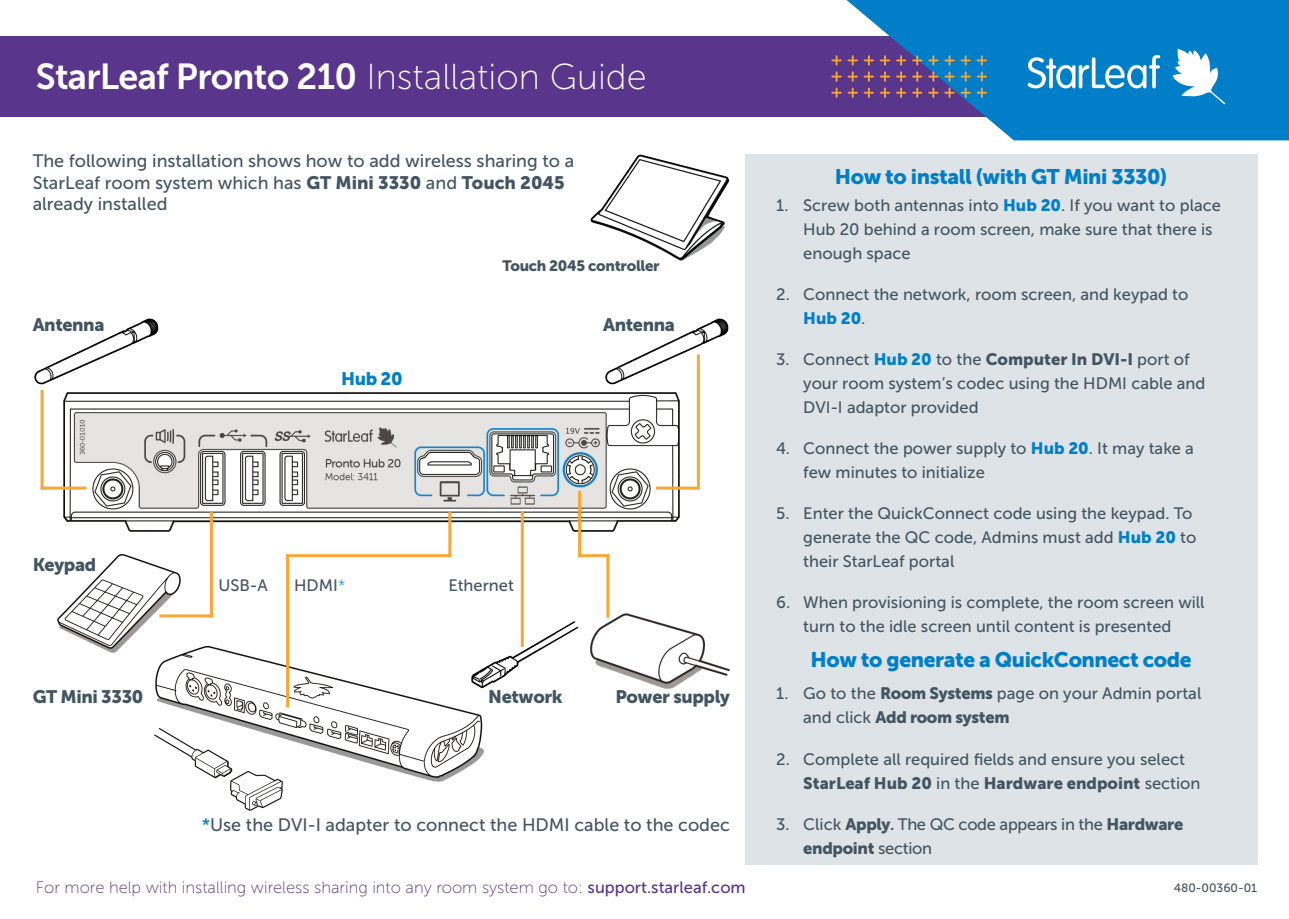
<style>
.page{position:relative;width:1289px;height:919px;background:#fff}
.page>*{position:absolute;margin:0;border:0;box-sizing:border-box;transform-origin:0 0}
.t1{font:36px "Museo Sans 700";letter-spacing:-.02em;color:#fff}
.t2{font:21px "Museo Sans 900";letter-spacing:-.02em;color:#007fc8}
.t3{font:18px/21.6px "Museo Sans 500";color:#445562}
.t4{font:18px "Museo Sans 900";letter-spacing:-.02em;color:#445562}
.t5{font:18px "Museo Sans 900";color:#007fc8}
.t6{font:16.5px/24px "Museo Sans 500";color:#445562}
.t7{font:16.5px "Museo Sans 100";color:#59358b}
.t8{font:16.5px/24px "Museo Sans 500";letter-spacing:-.02em;color:#445562}
.t9{font:15px "Museo Sans 900";letter-spacing:-.02em;color:#445562}
.COPYRIGHT{font:12px "Museo Sans 500";color:#445562}
.s1{font-family:"Museo Sans 100"}
.s2{font-family:"Museo Sans 900"}
.s3{font-family:"Museo Sans 100";color:#007fc8}
.s4{color:#007fc8}
.s5{font-family:"Museo Sans 900";color:#007fc8}
.s6{font-family:"Museo Sans 700"}
.s7{font-family:"Museo Sans 500"}
</style>
<div class="page">
<img style="left:58px;top:554px;width:123px;height:98px">
<img style="left:156px;top:646px;width:327px;height:135px">
<img style="left:64px;top:392px;width:615px;height:139px">
<div style="left:745px;top:154px;width:511px;height:710px;background:#dde3e6"></div>
<img style="left:34px;top:318px;width:125px;height:67px">
<img style="left:605px;top:318px;width:124px;height:67px">
<img style="left:471px;top:621px;width:107px;height:67px">
<hr style="left:286px;top:554px;width:3px;height:153px;background:#f7a736">
<hr style="left:578px;top:491px;width:3px;height:66px;background:#f7a736">
<hr style="left:448px;top:511px;width:3px;height:44px;background:#f7a736">
<hr style="left:521px;top:511px;width:3px;height:135px;background:#f7a736">
<hr style="left:578px;top:554px;width:31px;height:3px;background:#f7a736">
<hr style="left:286px;top:554px;width:165px;height:3px;background:#f7a736">
<hr style="left:41px;top:486px;width:46px;height:3px;background:#f7a736">
<hr style="left:656px;top:486px;width:42px;height:3px;background:#f7a736">
<hr style="left:41px;top:390px;width:3px;height:99px;background:#f7a736">
<hr style="left:697px;top:354px;width:3px;height:135px;background:#f7a736">
<hr style="left:606px;top:554px;width:3px;height:63px;background:#f7a736">
<img style="left:155px;top:728px;width:127px;height:82px">
<img style="left:590px;top:613px;width:140px;height:75px">
<hr style="left:210px;top:511px;width:3px;height:106px;background:#f7a736">
<hr style="left:159px;top:614px;width:54px;height:3px;background:#f7a736">
<img style="left:590px;top:154px;width:140px;height:106px">
<div style="left:0;top:36px;width:1087px;height:81px;background:#59358b"></div>
<svg style="left:846px;top:0;width:442px;height:140px;fill:#007fc8"></svg>
<svg style="left:1027px;top:55px;width:133px;height:33px;background:#51a7d9"></svg>
<svg style="left:1172px;top:49px;width:53px;height:55px"></svg>
<svg style="left:831px;top:55px;width:10px;height:27px"></svg>
<svg style="left:847px;top:55px;width:10px;height:27px"></svg>
<svg style="left:863px;top:55px;width:27px;height:27px"></svg>
<svg style="left:896px;top:55px;width:10px;height:27px"></svg>
<svg style="left:912px;top:55px;width:10px;height:27px"></svg>
<svg style="left:928px;top:55px;width:10px;height:27px"></svg>
<svg style="left:944px;top:55px;width:10px;height:27px"></svg>
<svg style="left:960px;top:55px;width:10px;height:27px"></svg>
<svg style="left:976px;top:55px;width:10px;height:27px"></svg>
<svg style="left:831px;top:88px;width:10px;height:10px"></svg>
<svg style="left:847px;top:88px;width:10px;height:10px"></svg>
<svg style="left:863px;top:88px;width:27px;height:10px"></svg>
<svg style="left:896px;top:88px;width:10px;height:10px"></svg>
<svg style="left:912px;top:88px;width:10px;height:10px"></svg>
<svg style="left:928px;top:88px;width:10px;height:10px"></svg>
<svg style="left:944px;top:88px;width:10px;height:10px"></svg>
<svg style="left:960px;top:88px;width:10px;height:10px"></svg>
<svg style="left:976px;top:88px;width:10px;height:10px"></svg>
<h1 class="t1" style="left:36px;top:57px;width:612px">StarLeaf Pronto 210 <span class="s1">Installation Guide</span></h1>
<p class="t3" style="left:33px;top:150px;width:543px">The following installation shows how to add wireless sharing to a<br>StarLeaf room system which has <span class="s2">GT Mini 3330</span> and <span class="s2">Touch 2045 </span>already installed</p>
<p class="t9" style="left:502px;top:257px;width:159px">Touch 2045 controller</p>
<p class="t4" style="left:33px;top:314px;width:73px">Antenna</p>
<p class="t4" style="left:603px;top:314px;width:73px">Antenna</p>
<p class="t5" style="left:341px;top:368px;width:63px">Hub 20</p>
<p class="t4" style="left:33px;top:554px;width:65px">Keypad</p>
<p class="t4" style="left:33px;top:686px;width:112px">GT Mini 3330</p>
<p class="t6" style="left:218px;top:573px;width:51px">USB-A</p>
<p class="t6" style="left:294px;top:573px;width:53px">HDMI<span class="s3">*</span></p>
<p class="t6" style="left:448px;top:573px;width:67px">Ethernet</p>
<p class="t4" style="left:488px;top:686px;width:76px">Network</p>
<p class="t4" style="left:615px;top:686px;width:116px">Power supply</p>
<p class="t3" style="left:202px;top:813px;width:529px"><span class="s4">*</span>Use the DVI-I adapter to connect the HDMI cable to the codec</p>
<p class="t2" style="left:834px;top:164px;width:334px">How to install (with GT Mini 3330)</p>
<p class="t6" style="left:803px;top:193px;width:419px;text-indent:-27px">1. Screw both antennas into <span class="s5">Hub 20</span>. If you want to place<br>Hub 20 behind a room screen, make sure that there is enough space</p>
<p class="t6" style="left:803px;top:282px;width:386px;text-indent:-27px">2. Connect the network, room screen, and keypad to<br><span class="s5">Hub 20</span>.</p>
<p class="t6" style="left:803px;top:347px;width:403px;text-indent:-27px">3. Connect <span class="s5">Hub 20</span> to the <span class="s2">Computer In DVI-I</span> port of your room system’s codec using the HDMI cable and<br>DVI-I adaptor provided</p>
<p class="t6" style="left:803px;top:436px;width:392px;text-indent:-27px">4. Connect the power supply to <span class="s5">Hub 20</span>. It may take a few minutes to initialize</p>
<p class="t6" style="left:803px;top:501px;width:394px;text-indent:-27px">5. Enter the QuickConnect code using the keypad. To generate the QC code, Admins must add <span class="s5">Hub 20</span> to their StarLeaf portal</p>
<p class="t6" style="left:776px;top:590px;width:430px;text-align:center">6. When provisioning is complete, the room screen will turn to the idle screen until content is presented</p>
<p class="t2" style="left:810px;top:647px;width:383px">How to generate a QuickConnect code</p>
<p class="t6" style="left:803px;top:681px;width:399px;text-indent:-27px">1. Go to the <span class="s2">Room Systems</span> page on your Admin portal and click <span class="s2">Add room system</span></p>
<p class="t6" style="left:803px;top:746px;width:399px;text-indent:-27px">2. Complete all required fields and ensure you select<br><span class="s2">StarLeaf Hub 20</span> in the <span class="s2">Hardware endpoint</span> section</p>
<p class="t8" style="left:803px;top:811px;width:381px;text-indent:-27px">3. Click <span class="s2">Apply</span><span class="s6">.</span> The QC code appears in the <span class="s2">Hardware endpoint</span> section</p>
<p class="t7" style="left:36px;top:878px;width:711px">For more help with installing wireless sharing into any room system go to: <span class="s7">support.starleaf.com</span></p>
<p class="COPYRIGHT" style="left:1173px;top:881px;width:85px">480-00360-01</p>
</div>
